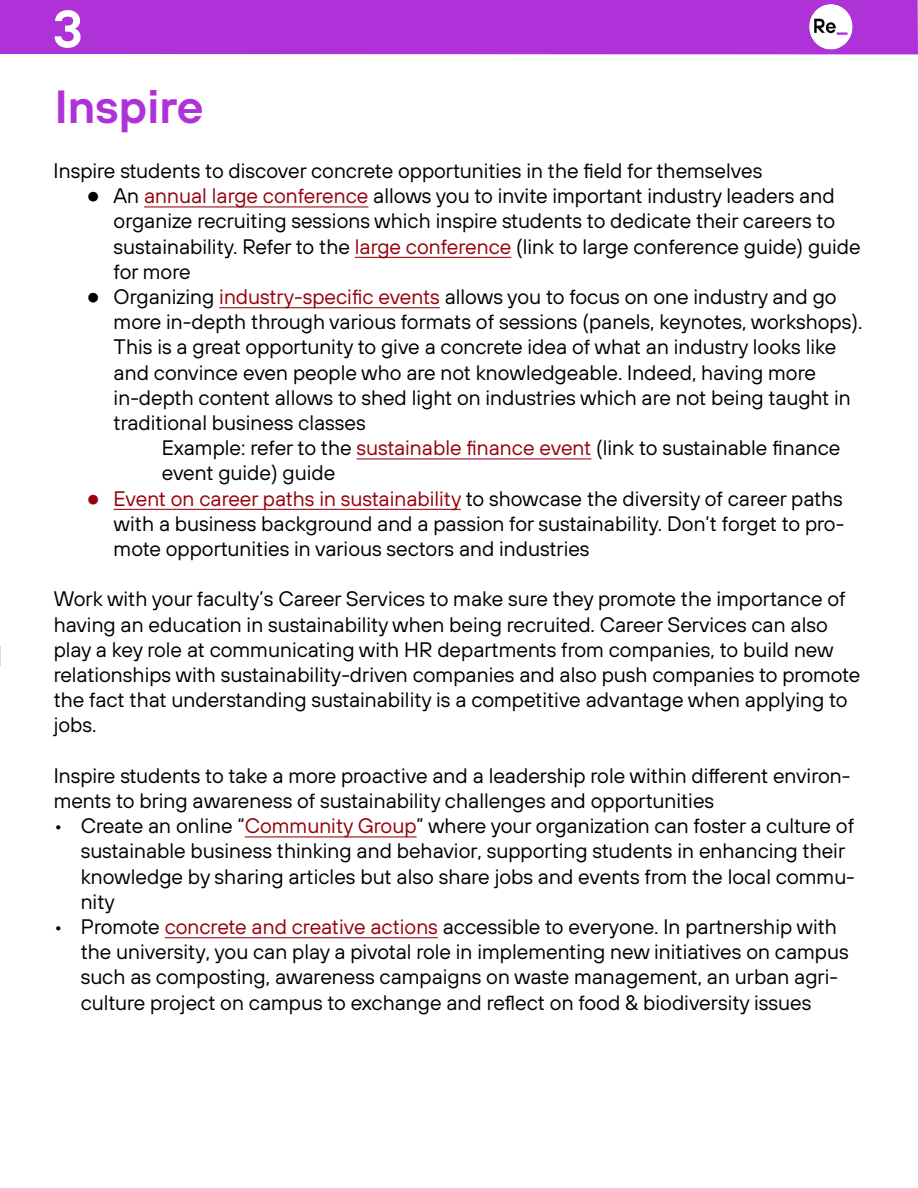
<style>
.page{position:relative;width:918px;height:1188px;background:#fff}
.page>*{position:absolute;margin:0;border:0;box-sizing:border-box;transform-origin:0 0}
.t1{font:600 52.5px "TT Hoves";color:#fff}
.t2{font:600 46.5px "TT Hoves";color:#af32d9}
.t3{font:21px/25.2px "TT Hoves";color:#000}
.s1{font-family:"Arial";font-size:22.5px}
.s2{color:#97000c}
.s3{font-family:"Arial";font-size:22.5px;color:#97000c}
</style>
<div class="page">
<div style="left:0;top:0;width:918px;height:54px;background:#af32d9"></div>
<hr style="left:144px;top:206px;width:224px;height:1px;background:#97000c">
<hr style="left:355px;top:257px;width:156px;height:1px;background:#97000c">
<hr style="left:219px;top:307px;width:221px;height:1px;background:#97000c">
<hr style="left:357px;top:458px;width:234px;height:1px;background:#97000c">
<hr style="left:114px;top:509px;width:347px;height:1px;background:#97000c">
<hr style="left:245px;top:836px;width:172px;height:1px;background:#97000c">
<hr style="left:165px;top:937px;width:273px;height:1px;background:#97000c">
<img style="left:809px;top:4px;width:44px;height:46px">
<h1 class="t1" style="left:53px;top:-6px;width:32px">3</h1>
<h2 class="t2" style="left:55px;top:76px;width:151px">Inspire</h2>
<p class="t3" style="left:54px;top:158px;width:710px">Inspire students to discover concrete opportunities in the field for themselves</p>
<p class="t3" style="left:114px;top:183px;width:749px;text-indent:-27px"><span class="s1">●</span> An <span class="s2">annual large conference</span> allows you to invite important industry leaders and organize recruiting sessions which inspire students to dedicate their careers to sustainability. Refer to the <span class="s2">large conference</span> (link to large conference guide) guide for more</p>
<p class="t3" style="left:114px;top:284px;width:750px;text-indent:-27px"><span class="s1">●</span> Organizing <span class="s2">industry-specific events</span> allows you to focus on one industry and go more in-depth through various formats of sessions (panels, keynotes, workshops).<br>This is a great opportunity to give a concrete idea of what an industry looks like and convince even people who are not knowledgeable. Indeed, having more in-depth content allows to shed light on industries which are not being taught in traditional business classes</p>
<p class="t3" style="left:162px;top:435px;width:680px">Example: refer to the <span class="s2">sustainable finance event</span> (link to sustainable finance event guide) guide</p>
<p class="t3" style="left:114px;top:485px;width:732px;text-align:justify;text-indent:-27px"><span class="s3">●</span> <span class="s2">Event on career paths in sustainability</span> to showcase the diversity of career paths with a business background and a passion for sustainability. Don’t forget to pro&shy;mote opportunities in various sectors and industries</p>
<p class="t3" style="left:54px;top:586px;width:808px">Work with your faculty’s Career Services to make sure they promote the importance of having an education in sustainability when being recruited. Career Services can also play a key role at communicating with HR departments from companies, to build new relationships with sustainability-driven companies and also push companies to promote the fact that understanding sustainability is a competitive advantage when applying to jobs.</p>
<p class="t3" style="left:54px;top:763px;width:798px">Inspire students to take a more proactive and a leadership role within different environ&shy;ments to bring awareness of sustainability challenges and opportunities</p>
<p class="t3" style="left:81px;top:813px;width:776px;text-indent:-27px">• Create an online “<span class="s2">Community Group</span>” where your organization can foster a culture of sustainable business thinking and behavior, supporting students in enhancing their knowledge by sharing articles but also share jobs and events from the local commu&shy;nity</p>
<p class="t3" style="left:81px;top:914px;width:770px;text-indent:-27px">• Promote <span class="s2">concrete and creative actions</span> accessible to everyone. In partnership with the university, you can play a pivotal role in implementing new initiatives on campus such as composting, awareness campaigns on waste management, an urban agri&shy;culture project on campus to exchange and reflect on food &amp; biodiversity issues</p>
</div>
